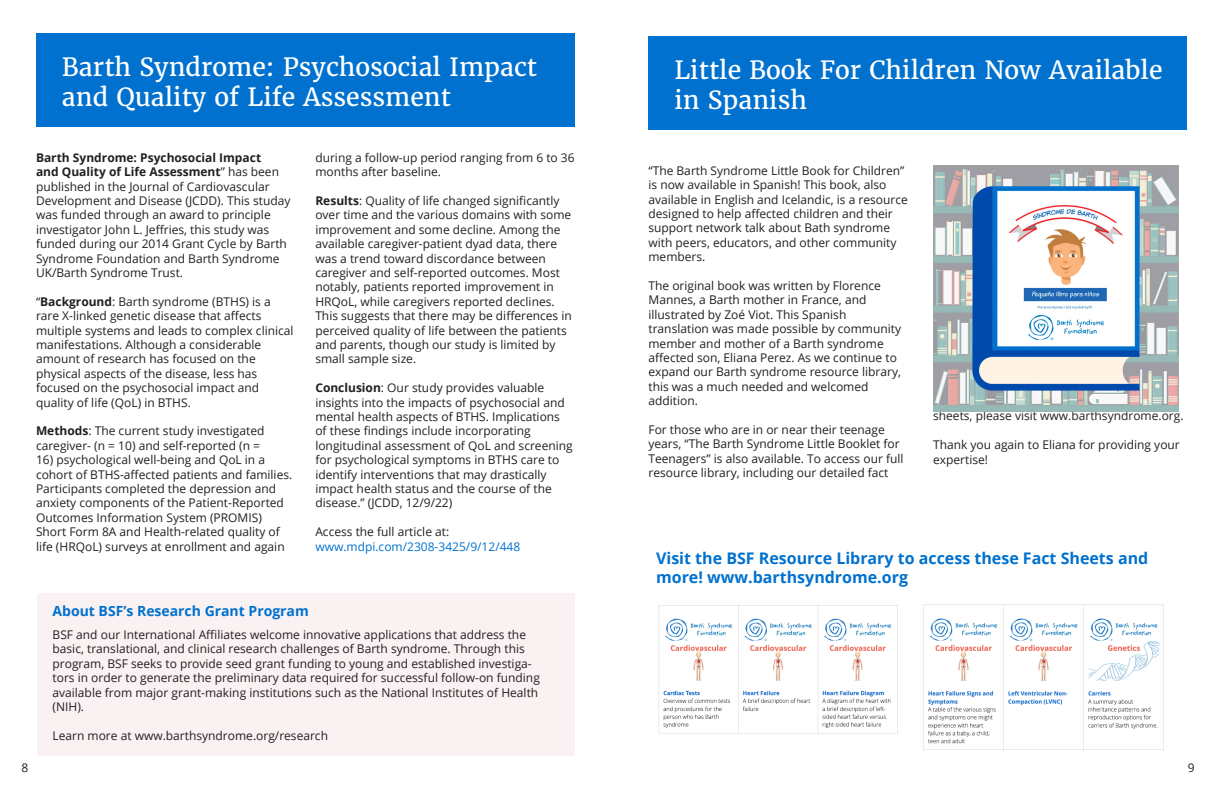
<style>
.page{position:relative;width:1224px;height:792px;background:#fff}
.page>*{position:absolute;margin:0;border:0;box-sizing:border-box;transform-origin:0 0}
.t1{font:25px/30px "Merriweather";color:#fff}
.t2{font:700 16px/19.2px "Open Sans";color:#0071ce}
.t3{font:700 14px "Open Sans";color:#0071ce}
.t4{font:12px/14.4px "Open Sans";color:#231f20}
.t5{font:12px "Open Sans";color:#0071ce}
.s1{font-weight:700}
</style>
<div class="page">
<div style="left:36px;top:34px;width:539px;height:93px;background:#0071ce"></div>
<div style="left:37px;top:593px;width:538px;height:163px;background:#faf1f2"></div>
<div style="left:648px;top:36px;width:540px;height:93px;background:#0071ce"></div>
<img style="left:933px;top:166px;width:246px;height:245px">
<img style="left:658px;top:605px;width:240px;height:128px">
<img style="left:923px;top:605px;width:241px;height:145px">
<h1 class="t1" style="left:62px;top:52px;width:477px">Barth Syndrome: Psychosocial Impact and Quality of Life Assessment</h1>
<p class="t4" style="left:36px;top:150px;width:256px"><span class="s1">Barth Syndrome: Psychosocial Impact<br>and Quality of Life Assessment</span>” has been published in the Journal of Cardiovascular Development and Disease (JCDD). This studay was funded through an award to principle investigator John L. Jeffries, this study was funded during our 2014 Grant Cycle by Barth Syndrome Foundation and Barth Syndrome UK/Barth Syndrome Trust.</p>
<p class="t4" style="left:36px;top:294px;width:259px">“<span class="s1">Background</span>: Barth syndrome (BTHS) is a rare X-linked genetic disease that affects multiple systems and leads to complex clinical manifestations. Although a considerable amount of research has focused on the physical aspects of the disease, less has focused on the psychosocial impact and quality of life (QoL) in BTHS.</p>
<p class="t4" style="left:36px;top:424px;width:230px"><span class="s1">Methods</span>: The current study investigated caregiver- (n = 10) and self-reported (n =</p>
<p class="t4" style="left:36px;top:452px;width:258px">16) psychological well-being and QoL in a cohort of BTHS-affected patients and families.<br>Participants completed the depression and anxiety components of the Patient-Reported Outcomes Information System (PROMIS)<br>Short Form 8A and Health-related quality of life (HRQoL) surveys at enrollment and again</p>
<p class="t4" style="left:315px;top:150px;width:261px">during a follow-up period ranging from 6 to 36 months after baseline.</p>
<p class="t4" style="left:315px;top:193px;width:258px"><span class="s1">Results</span>: Quality of life changed significantly over time and the various domains with some improvement and some decline. Among the available caregiver-patient dyad data, there was a trend toward discordance between caregiver and self-reported outcomes. Most notably, patients reported improvement in HRQoL, while caregivers reported declines.<br>This suggests that there may be differences in perceived quality of life between the patients and parents, though our study is limited by small sample size.</p>
<p class="t4" style="left:315px;top:380px;width:259px"><span class="s1">Conclusion</span>: Our study provides valuable insights into the impacts of psychosocial and mental health aspects of BTHS. Implications of these findings include incorporating longitudinal assessment of QoL and screening for psychological symptoms in BTHS care to identify interventions that may drastically impact health status and the course of the disease.” (JCDD, 12/9/22)</p>
<p class="t4" style="left:315px;top:524px;width:135px">Access the full article at:</p>
<p class="t5" style="left:315px;top:538px;width:206px">www.mdpi.com/2308-3425/9/12/448</p>
<p class="t3" style="left:53px;top:601px;width:258px">About BSF’s Research Grant Program</p>
<p class="t4" style="left:53px;top:627px;width:489px">BSF and our International Affiliates welcome innovative applications that address the basic, translational, and clinical research challenges of Barth syndrome. Through this program, BSF seeks to provide seed grant funding to young and established investiga&shy;tors in order to generate the preliminary data required for successful follow-on funding available from major grant-making institutions such as the National Institutes of Health (NIH).</p>
<p class="t4" style="left:53px;top:728px;width:277px">Learn more at www.barthsyndrome.org/research</p>
<h1 class="t1" style="left:674px;top:55px;width:490px">Little Book For Children Now Available in Spanish</h1>
<p class="t4" style="left:648px;top:163px;width:261px">“The Barth Syndrome Little Book for Children” is now available in Spanish! This book, also available in English and Icelandic, is a resource designed to help affected children and their support network talk about Bath syndrome with peers, educators, and other community members.</p>
<p class="t4" style="left:648px;top:278px;width:254px">The original book was written by Florence Mannes, a Barth mother in France, and illustrated by Zoé Viot. This Spanish translation was made possible by community member and mother of a Barth syndrome affected son, Eliana Perez. As we continue to expand our Barth syndrome resource library, this was a much needed and welcomed addition.</p>
<p class="t4" style="left:648px;top:422px;width:257px">For those who are in or near their teenage years, “The Barth Syndrome Little Booklet for Teenagers” is also available. To access our full resource library, including our detailed fact</p>
<p class="t4" style="left:933px;top:408px;width:252px">sheets, please visit www.barthsyndrome.org.</p>
<p class="t4" style="left:933px;top:437px;width:248px">Thank you again to Eliana for providing your expertise!</p>
<h2 class="t2" style="left:656px;top:548px;width:494px">Visit the BSF Resource Library to access these Fact Sheets and more! www.barthsyndrome.org</h2>
<p class="t4" style="left:22px;top:761px;width:8px">8</p>
<p class="t4" style="left:1188px;top:761px;width:8px">9</p>
</div>
